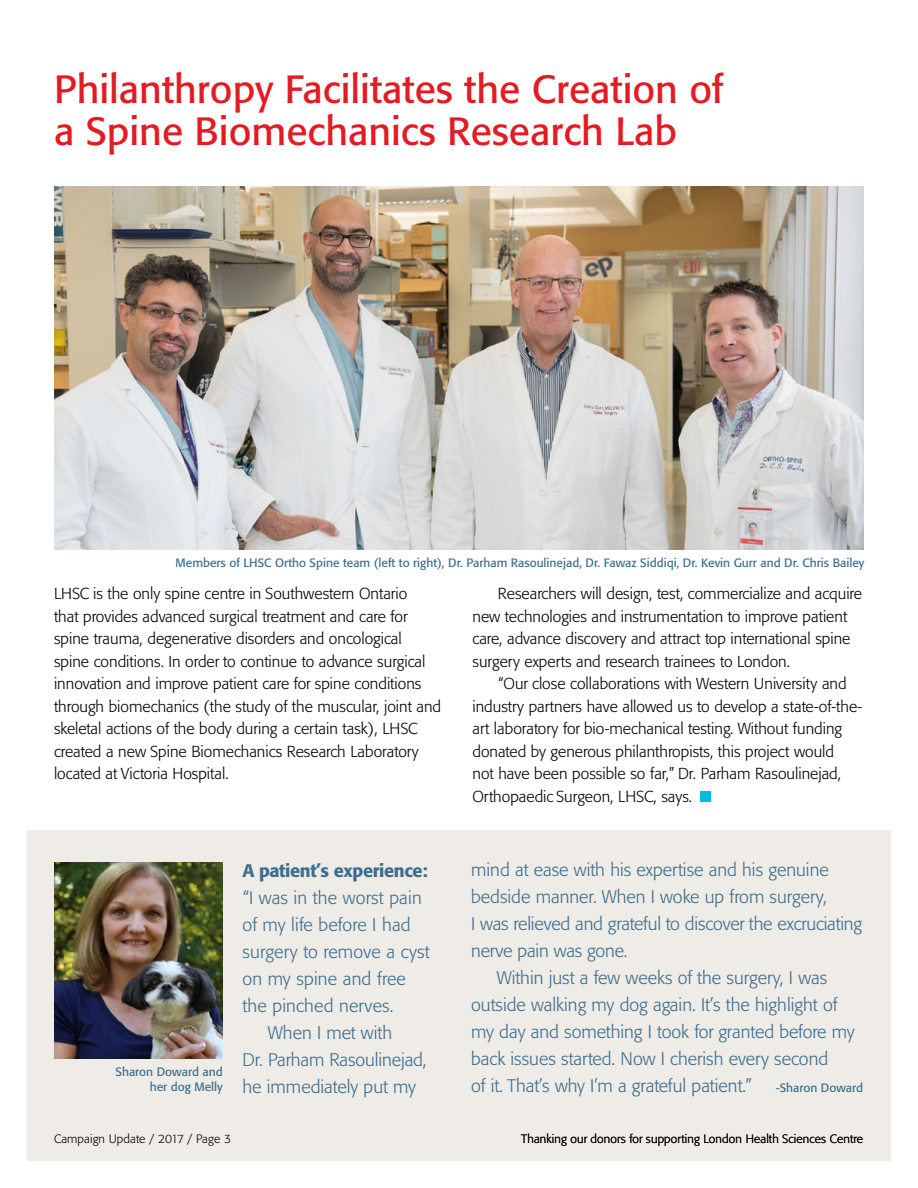
<style>
.page{position:relative;width:918px;height:1188px;background:#fff}
.page>*{position:absolute;margin:0;border:0;box-sizing:border-box;transform-origin:0 0}
.t1{font:39px/42px "Formata";color:#e31b23}
.t2{font:300 18px "Formata BQ";color:#3b6e8f}
.t3{font:500 18px "Formata";letter-spacing:-.02em;color:#3b6e8f}
.t4{font:300 15.75px/22.5px "Formata BQ";color:#000}
.t5{font:12px/14.4px "Formata";color:#3b6e8f;text-align:right}
.t6{font:300 12px "Formata BQ";letter-spacing:.01em;color:#000}
</style>
<div class="page">
<div style="left:27px;top:831px;width:864px;height:330px;background:#efebe7"></div>
<img style="left:54px;top:863px;width:169px;height:196px">
<img style="left:54px;top:186px;width:809px;height:364px">
<div style="left:700px;top:791px;width:11px;height:11px;background:#00bce4"></div>
<h1 class="t1" style="left:54px;top:68px;width:671px">Philanthropy Facilitates the Creation of a Spine Biomechanics Research Lab</h1>
<p class="t5" style="left:176px;top:555px;width:690px">Members of LHSC Ortho Spine team (left to right), Dr. Parham Rasoulinejad, Dr. Fawaz Siddiqi, Dr. Kevin Gurr and Dr. Chris Bailey</p>
<p class="t4" style="left:54px;top:583px;width:389px">LHSC is the only spine centre in Southwestern Ontario<br>that provides advanced surgical treatment and care for spine trauma, degenerative disorders and oncological<br>spine conditions. In order to continue to advance surgical innovation and improve patient care for spine conditions through biomechanics (the study of the muscular, joint and skeletal actions of the body during a certain task), LHSC created a new Spine Biomechanics Research Laboratory located at Victoria Hospital.</p>
<p class="t4" style="left:472px;top:583px;width:391px;text-indent:25px">Researchers will design, test, commercialize and acquire new technologies and instrumentation to improve patient care, advance discovery and attract top international spine surgery experts and research trainees to London.</p>
<p class="t4" style="left:472px;top:673px;width:391px;text-indent:25px">“Our close collaborations with Western University and industry partners have allowed us to develop a state-of-the&shy;art laboratory for bio-mechanical testing. Without funding donated by generous philanthropists, this project would<br>not have been possible so far,” Dr. Parham Rasoulinejad, Orthopaedic Surgeon, LHSC, says.</p>
<p class="t5" style="left:116px;top:1065px;width:109px">Sharon Doward and her dog Melly</p>
<p class="t3" style="left:242px;top:859px;width:187px">A patient’s experience:</p>
<p class="t2" style="left:242px;top:887px;width:181px">“I was in the worst pain</p>
<p class="t2" style="left:242px;top:914px;width:170px">of my life before I had</p>
<p class="t2" style="left:242px;top:941px;width:189px">surgery to remove a cyst</p>
<p class="t2" style="left:242px;top:968px;width:165px">on my spine and free</p>
<p class="t2" style="left:242px;top:995px;width:153px">the pinched nerves.</p>
<p class="t2" style="left:268px;top:1022px;width:126px">When I met with</p>
<p class="t2" style="left:242px;top:1049px;width:186px">Dr. Parham Rasoulinejad,</p>
<p class="t2" style="left:242px;top:1076px;width:175px">he immediately put my</p>
<p class="t2" style="left:471px;top:859px;width:359px">mind at ease with his expertise and his genuine</p>
<p class="t2" style="left:471px;top:886px;width:357px">bedside manner. When I woke up from surgery,</p>
<p class="t2" style="left:471px;top:913px;width:392px">I was relieved and grateful to discover the excruciating</p>
<p class="t2" style="left:471px;top:940px;width:158px">nerve pain was gone.</p>
<p class="t2" style="left:497px;top:967px;width:332px">Within just a few weeks of the surgery, I was</p>
<p class="t2" style="left:471px;top:994px;width:368px">outside walking my dog again. It’s the highlight of</p>
<p class="t2" style="left:471px;top:1021px;width:385px">my day and something I took for granted before my</p>
<p class="t2" style="left:471px;top:1048px;width:359px">back issues started. Now I cherish every second</p>
<p class="t2" style="left:471px;top:1075px;width:283px">of it. That’s why I’m a grateful patient.”</p>
<p class="t5" style="left:776px;top:1081px;width:89px">-Sharon Doward</p>
<p class="t6" style="left:54px;top:1132px;width:179px">Campaign Update / 2017 / Page 3</p>
<p class="t6" style="left:521px;top:1132px;width:343px">Thanking our donors for supporting London Health Sciences Centre</p>
</div>
